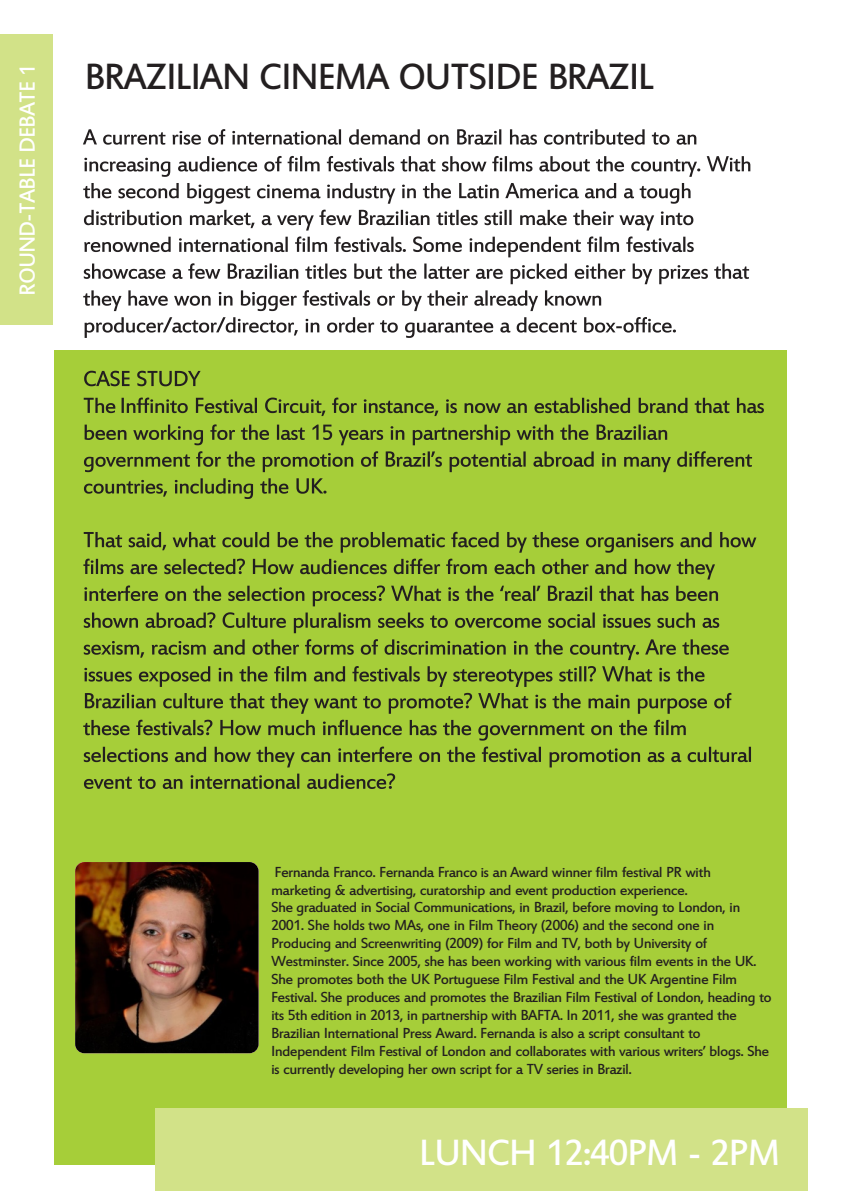
<style>
.page{position:relative;width:851px;height:1191px;background:#fff}
.page>*{position:absolute;margin:0;border:0;box-sizing:border-box;transform-origin:0 0}
.t1{font:40px "Estrangelo Edessa";letter-spacing:-.04em;color:#231f20}
.t2{font:40px "Estrangelo Edessa";letter-spacing:-.04em;color:#fff}
.t3{font:24px "Estrangelo Edessa";letter-spacing:-.04em;color:#fff}
.t4{font:16px/17.8px "Estrangelo Edessa";letter-spacing:-.04em;color:#231f20}
</style>
<div class="page">
<div style="left:55px;top:351px;width:731px;height:814px;background:#a6ce39"></div>
<svg style="left:83px;top:129px;width:667px;height:183px"></svg>
<svg style="left:84px;top:317px;width:592px;height:70px"></svg>
<svg style="left:83px;top:397px;width:680px;height:236px"></svg>
<svg style="left:83px;top:639px;width:668px;height:150px"></svg>
<img style="left:75px;top:862px;width:183px;height:191px;border-radius:9px">
<div style="left:154px;top:1108px;width:653px;height:83px;background:#d2e288"></div>
<div style="left:0;top:34px;width:53px;height:290px;background:#d2e288"></div>
<h2 class="t3" style="left:18px;top:296px;width:233px;rotate:-90deg">ROUND-TABLE DEBATE 1</h2>
<h1 class="t1" style="left:85px;top:61px;width:571px">BRAZILIAN CINEMA OUTSIDE BRAZIL</h1>
<p class="t4" style="left:271px;top:864px;width:502px">Fernanda Franco. Fernanda Franco is an Award winner film festival PR with marketing &amp; advertising, curatorship and event production experience.<br>She graduated in Social Communications, in Brazil, before moving to London, in 2001. She holds two MAs, one in Film Theory (2006) and the second one in Producing and Screenwriting (2009) for Film and TV, both by University of Westminster. Since 2005, she has been working with various film events in the UK.<br>She promotes both the UK Portuguese Film Festival and the UK Argentine Film Festival. She produces and promotes the Brazilian Film Festival of London, heading to its 5th edition in 2013, in partnership with BAFTA. In 2011, she was granted the Brazilian International Press Award. Fernanda is also a script consultant to Independent Film Festival of London and collaborates with various writers’ blogs. She is currently developing her own script for a TV series in Brazil.</p>
<h1 class="t2" style="left:418px;top:1136px;width:363px">LUNCH 12:40PM - 2PM</h1>
</div>
